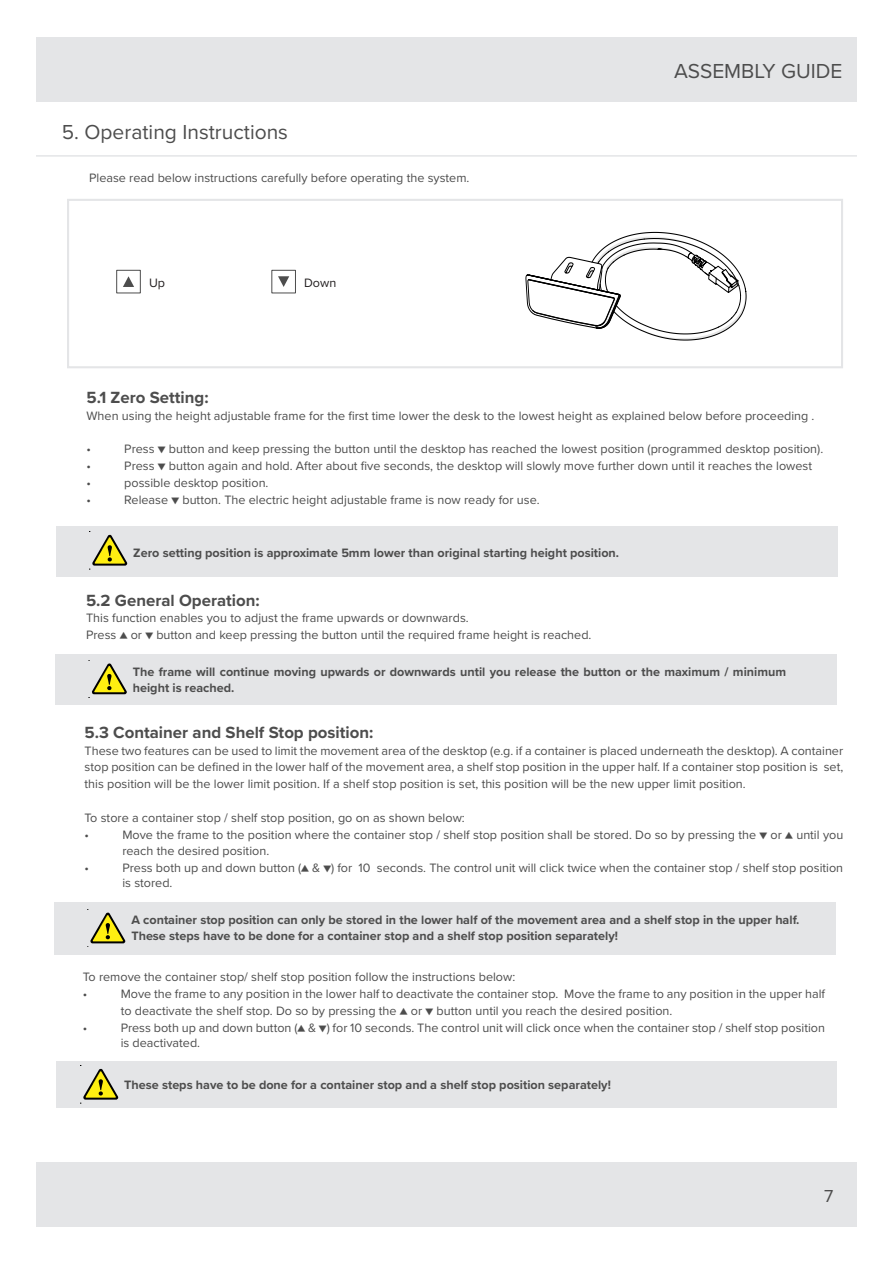
<style>
.page{position:relative;width:893px;height:1263px;background:#fff}
.page>*{position:absolute;margin:0;border:0;box-sizing:border-box;transform-origin:0 0}
.Paragraph_Style__Mai{font:21px "Proxima Nova";color:#4d4d4d}
.t1{font:18px "Proxima Nova";color:#4d4d4d}
.t2{font:700 16.8px "Proxima Nova";color:#4d4d4d}
.Paragraph_Style__Sub{font:12.6px/16.8px "Proxima Nova";color:#4d4d4d}
.t3{font:700 12.6px/16.8px "Proxima Nova";color:#4d4d4d}
.t4{font:12.6px "Proxima Nova";color:#231f20}
</style>
<div class="page">
<div style="left:36px;top:37px;width:821px;height:64px;background:#e4e5e7"></div>
<div style="left:36px;top:1163px;width:821px;height:64px;background:#e4e5e7"></div>
<hr style="left:36px;top:155px;width:821px;height:2px;background:#e4e5e7">
<div style="left:56px;top:526px;width:781px;height:51px;background:#e4e5e7"></div>
<div style="left:67px;top:199px;width:776px;height:169px;border:2px solid #e4e5e7"></div>
<svg style="left:123px;top:276px;width:11px;height:11px"></svg>
<div style="left:116px;top:270px;width:25px;height:23px;border:1px solid #4d4d4d"></div>
<svg style="left:278px;top:276px;width:11px;height:11px"></svg>
<div style="left:272px;top:270px;width:24px;height:23px;border:1px solid #4d4d4d"></div>
<svg style="left:89px;top:531px;width:39px;height:39px"></svg>
<svg style="left:525px;top:232px;width:222px;height:109px"></svg>
<div style="left:56px;top:654px;width:781px;height:51px;background:#e4e5e7"></div>
<svg style="left:89px;top:660px;width:38px;height:38px"></svg>
<div style="left:54px;top:902px;width:781px;height:52px;background:#e4e5e7"></div>
<svg style="left:87px;top:909px;width:39px;height:38px"></svg>
<div style="left:56px;top:1061px;width:780px;height:46px;background:#e4e5e7"></div>
<svg style="left:80px;top:1065px;width:39px;height:39px"></svg>
<p class="Paragraph_Style__Mai" style="left:62px;top:116px;width:228px">5. Operating Instructions</p>
<p class="Paragraph_Style__Sub" style="left:89px;top:168px;width:382px">Please read below instructions carefully before operating the system.</p>
<p class="t4" style="left:149px;top:273px;width:18px">Up</p>
<p class="t4" style="left:304px;top:273px;width:34px">Down</p>
<h1 class="Paragraph_Style__Mai" style="left:674px;top:55px;width:170px">ASSEMBLY GUIDE</h1>
<p class="t2" style="left:86px;top:385px;width:124px">5.1 Zero Setting:</p>
<p class="Paragraph_Style__Sub" style="left:86px;top:407px;width:729px">When using the height adjustable frame for the first time lower the desk to the lowest height as explained below before proceeding .</p>
<p class="Paragraph_Style__Sub" style="left:86px;top:440px;width:6px">•</p>
<p class="Paragraph_Style__Sub" style="left:124px;top:440px;width:700px">Press ▼ button and keep pressing the button until the desktop has reached the lowest position (programmed desktop position).</p>
<p class="Paragraph_Style__Sub" style="left:86px;top:457px;width:6px">•</p>
<p class="Paragraph_Style__Sub" style="left:124px;top:457px;width:689px">Press ▼ button again and hold. After about five seconds, the desktop will slowly move further down until it reaches the lowest</p>
<p class="Paragraph_Style__Sub" style="left:86px;top:474px;width:6px">•</p>
<p class="Paragraph_Style__Sub" style="left:124px;top:474px;width:146px">possible desktop position.</p>
<p class="Paragraph_Style__Sub" style="left:86px;top:491px;width:6px">•</p>
<p class="Paragraph_Style__Sub" style="left:124px;top:491px;width:417px">Release ▼ button. The electric height adjustable frame is now ready for use.</p>
<p class="t3" style="left:133px;top:544px;width:487px">Zero setting position is approximate 5mm lower than original starting height position.</p>
<p class="t2" style="left:86px;top:587px;width:175px">5.2 General Operation:</p>
<p class="Paragraph_Style__Sub" style="left:86px;top:609px;width:384px">This function enables you to adjust the frame upwards or downwards.</p>
<p class="Paragraph_Style__Sub" style="left:86px;top:626px;width:507px">Press ▲ or ▼ button and keep pressing the button until the required frame height is reached.</p>
<p class="t3" style="left:133px;top:663px;width:655px">The frame will continue moving upwards or downwards until you release the button or the maximum / minimum height is reached.</p>
<p class="t2" style="left:85px;top:720px;width:290px">5.3 Container and Shelf Stop position:</p>
<p class="Paragraph_Style__Sub" style="left:85px;top:741px;width:760px;text-align:justify">These two features can be used to limit the movement area of the desktop (e.g. if a container is placed underneath the desktop). A container stop position can be defined in the lower half of the movement area, a shelf stop position in the upper half. If a container stop position is set, this position will be the lower limit position. If a shelf stop position is set, this position will be the new upper limit position.</p>
<p class="Paragraph_Style__Sub" style="left:85px;top:809px;width:382px">To store a container stop / shelf stop position, go on as shown below:</p>
<p class="Paragraph_Style__Sub" style="left:85px;top:825px;width:6px">•</p>
<p class="Paragraph_Style__Sub" style="left:122px;top:825px;width:722px">Move the frame to the position where the container stop / shelf stop position shall be stored. Do so by pressing the ▼ or ▲ until you reach the desired position.</p>
<p class="Paragraph_Style__Sub" style="left:85px;top:859px;width:6px">•</p>
<p class="Paragraph_Style__Sub" style="left:122px;top:860px;width:722px;line-height:15.1px">Press both up and down button (▲ &amp; ▼) for 10 seconds. The control unit will click twice when the container stop / shelf stop position is stored.</p>
<p class="t3" style="left:131px;top:911px;width:670px">A container stop position can only be stored in the lower half of the movement area and a shelf stop in the upper half.</p>
<p class="t3" style="left:131px;top:927px;width:488px">These steps have to be done for a container stop and a shelf stop position separately!</p>
<p class="Paragraph_Style__Sub" style="left:83px;top:968px;width:434px">To remove the container stop/ shelf stop position follow the instructions below:</p>
<p class="Paragraph_Style__Sub" style="left:83px;top:985px;width:6px">•</p>
<p class="Paragraph_Style__Sub" style="left:121px;top:985px;width:706px">Move the frame to any position in the lower half to deactivate the container stop. Move the frame to any position in the upper half to deactivate the shelf stop. Do so by pressing the ▲ or ▼ button until you reach the desired position.</p>
<p class="Paragraph_Style__Sub" style="left:83px;top:1018px;width:6px">•</p>
<p class="Paragraph_Style__Sub" style="left:121px;top:1019px;width:706px;line-height:15.1px">Press both up and down button (▲ &amp; ▼) for 10 seconds. The control unit will click once when the container stop / shelf stop position is deactivated.</p>
<p class="t3" style="left:124px;top:1076px;width:488px">These steps have to be done for a container stop and a shelf stop position separately!</p>
<h2 class="t1" style="left:824px;top:1182px;width:11px">7</h2>
</div>
